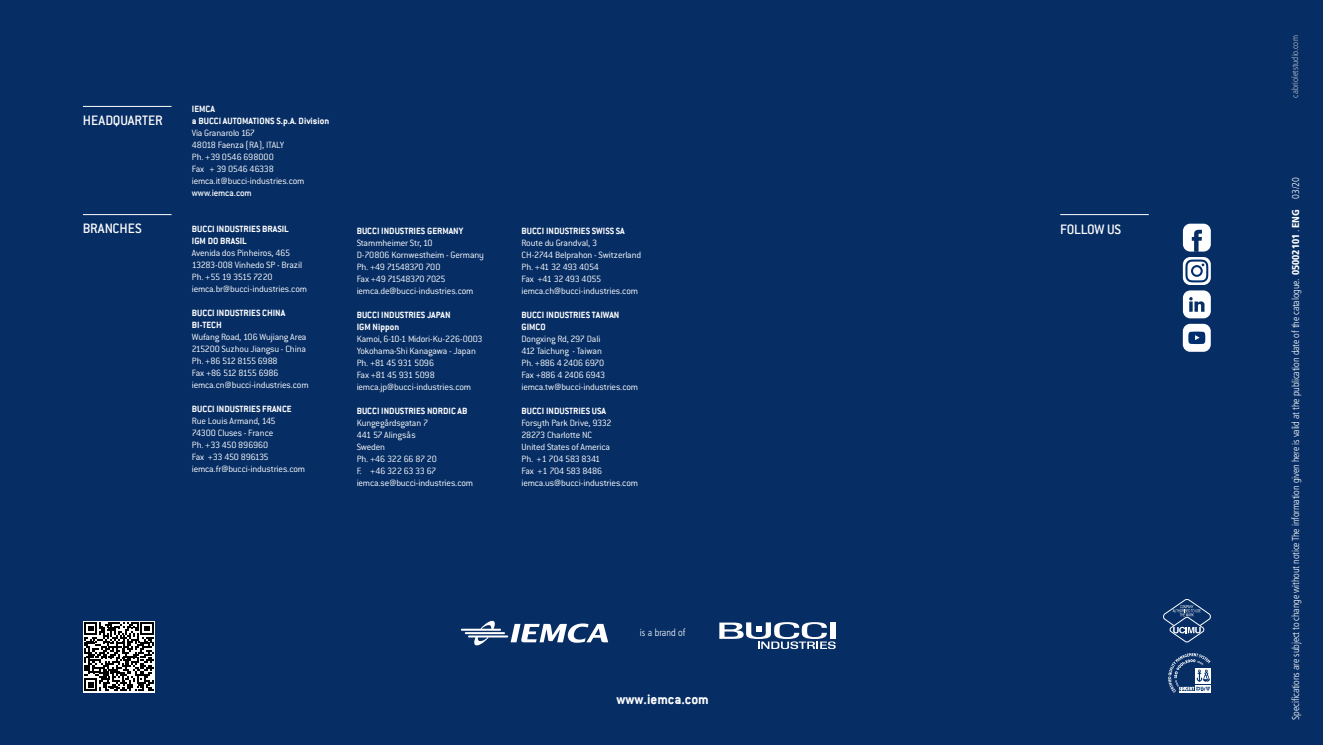
<style>
.page{position:relative;width:1323px;height:745px;background:#fff}
.page>*{position:absolute;margin:0;border:0;box-sizing:border-box;transform-origin:0 0}
.t1{font:500 15px "Conduit ITC";letter-spacing:-.01em;color:#fff}
.t2{font:700 15px "Conduit ITC";color:#fff}
.t3{font:300 10px/12px "Conduit ITC";letter-spacing:-.015em;color:#fff}
.t4{font:700 10px/12px "Conduit ITC";color:#fff}
.t5{font:300 condensed 10px "Frutiger LT Std";letter-spacing:-.015em;color:#fff}
.t6{font:500 10px "Conduit ITC";letter-spacing:-.015em;color:#fff}
.t7{font:300 condensed 8.75px "Frutiger LT Std";color:#bfc3cd}
.s1{font-weight:900}
</style>
<div class="page">
<div style="left:0;top:0;width:1323px;height:744px;background:#062d64"></div>
<div style="left:1183px;top:290px;width:28px;height:28px;background:#fff;border-radius:7px"></div>
<svg style="left:1189px;top:297px;width:15px;height:14px"></svg>
<svg style="left:1163px;top:599px;width:48px;height:42px"></svg>
<hr style="left:83px;top:106px;width:88px;height:1px;background:#fff">
<hr style="left:83px;top:214px;width:88px;height:1px;background:#fff">
<hr style="left:1060px;top:214px;width:89px;height:1px;background:#fff">
<div style="left:1183px;top:223px;width:28px;height:28px;background:#fff;border-radius:7px"></div>
<svg style="left:1192px;top:230px;width:10px;height:22px"></svg>
<svg style="left:1183px;top:257px;width:28px;height:28px"></svg>
<svg style="left:1185px;top:259px;width:23px;height:23px"></svg>
<div style="left:1183px;top:323px;width:28px;height:28px;background:#fff;border-radius:7px"></div>
<svg style="left:1188px;top:331px;width:17px;height:13px"></svg>
<svg style="left:461px;top:620px;width:147px;height:26px"></svg>
<svg style="left:719px;top:622px;width:116px;height:26px"></svg>
<div style="left:1195px;top:668px;width:16px;height:15px;background:#fff"></div>
<svg style="left:1168px;top:653px;width:42px;height:39px"></svg>
<svg style="left:83px;top:621px;width:72px;height:71px"></svg>
<svg style="left:84px;top:621px;width:69px;height:69px;background:#717171"></svg>
<p class="t4" style="left:192px;top:102px;width:139px">IEMCA<br>a BUCCI AUTOMATIONS S.p.A. Division</p>
<p class="t3" style="left:192px;top:126px;width:114px">Via Granarolo 167<br>48018 Faenza (RA), ITALY<br>Ph. +39 0546 698000<br>Fax + 39 0546 46338 iemca.it@bucci-industries.com</p>
<p class="t6" style="left:192px;top:187px;width:61px">www.iemca.com</p>
<p class="t4" style="left:192px;top:222px;width:98px">BUCCI INDUSTRIES BRASIL<br>IGM DO BRASIL</p>
<p class="t3" style="left:192px;top:246px;width:117px">Avenida dos Pinheiros, 465<br>13283-008 Vinhedo SP - Brazil<br>Ph. +55 19 3515 7220 iemca.br@bucci-industries.com</p>
<p class="t4" style="left:192px;top:306px;width:95px">BUCCI INDUSTRIES CHINA<br>BI-TECH</p>
<p class="t3" style="left:192px;top:330px;width:118px">Wufang Road, 106 Wujiang Area<br>215200 Suzhou Jiangsu - China<br>Ph. +86 512 8155 6988<br>Fax +86 512 8155 6986 iemca.cn@bucci-industries.com</p>
<p class="t4" style="left:192px;top:402px;width:101px">BUCCI INDUSTRIES FRANCE</p>
<p class="t3" style="left:192px;top:414px;width:115px">Rue Louis Armand, 145<br>74300 Cluses - France<br>Ph. +33 450 896960<br>Fax +33 450 896135 iemca.fr@bucci-industries.com</p>
<h1 class="t1" style="left:83px;top:111px;width:82px">HEADQUARTER</h1>
<h1 class="t1" style="left:83px;top:220px;width:60px">BRANCHES</h1>
<h1 class="t1" style="left:1060px;top:221px;width:63px">FOLLOW US</h1>
<p class="t4" style="left:357px;top:224px;width:108px">BUCCI INDUSTRIES GERMANY</p>
<p class="t3" style="left:357px;top:236px;width:129px">Stammheimer Str, 10<br>D-70806 Kornwestheim - Germany<br>Ph. +49 71548370 700<br>Fax +49 71548370 7025 iemca.de@bucci-industries.com</p>
<p class="t4" style="left:357px;top:308px;width:95px">BUCCI INDUSTRIES JAPAN<br>IGM Nippon</p>
<p class="t3" style="left:357px;top:332px;width:128px">Kamoi, 6-10-1 Midori-Ku-226-0003<br>Yokohama-Shi Kanagawa - Japan<br>Ph. +81 45 931 5096<br>Fax +81 45 931 5098 iemca.jp@bucci-industries.com</p>
<p class="t4" style="left:357px;top:404px;width:112px">BUCCI INDUSTRIES NORDIC AB</p>
<p class="t3" style="left:357px;top:416px;width:118px">Kungegårdsgatan 7<br>441 57 Alingsås<br>Sweden<br>Ph. +46 322 66 87 20<br>F. +46 322 63 33 67 iemca.se@bucci-industries.com</p>
<p class="t4" style="left:521px;top:224px;width:105px">BUCCI INDUSTRIES SWISS SA</p>
<p class="t3" style="left:521px;top:236px;width:121px">Route du Grandval, 3<br>CH-2744 Belprahon - Switzerland<br>Ph. +41 32 493 4054<br>Fax +41 32 493 4055 iemca.ch@bucci-industries.com</p>
<p class="t4" style="left:521px;top:308px;width:99px">BUCCI INDUSTRIES TAIWAN<br>GIMCO</p>
<p class="t3" style="left:521px;top:332px;width:118px">Dongxing Rd, 297 Dali<br>412 Taichung - Taiwan<br>Ph. +886 4 2406 6970<br>Fax +886 4 2406 6943 iemca.tw@bucci-industries.com</p>
<p class="t4" style="left:521px;top:404px;width:86px">BUCCI INDUSTRIES USA</p>
<p class="t3" style="left:521px;top:416px;width:118px">Forsyth Park Drive, 9332<br>28273 Charlotte NC<br>United States of America<br>Ph. +1 704 583 8341<br>Fax +1 704 583 8486 iemca.us@bucci-industries.com</p>
<p class="t5" style="left:640px;top:627px;width:47px">is a brand of</p>
<h1 class="t2" style="left:616px;top:690px;width:94px">www.iemca.com</h1>
<p class="t7" style="left:1290px;top:97px;width:64px;rotate:-90deg">cabrioletstudio.com</p>
<p class="t5" style="left:1290px;top:719px;width:543px;rotate:-90deg">Specifications are subject to change without notice The information given here is valid at the publication date of the catalogue. <span class="s1">05002101</span> . <span class="s1">ENG</span> 03/20</p>
</div>
